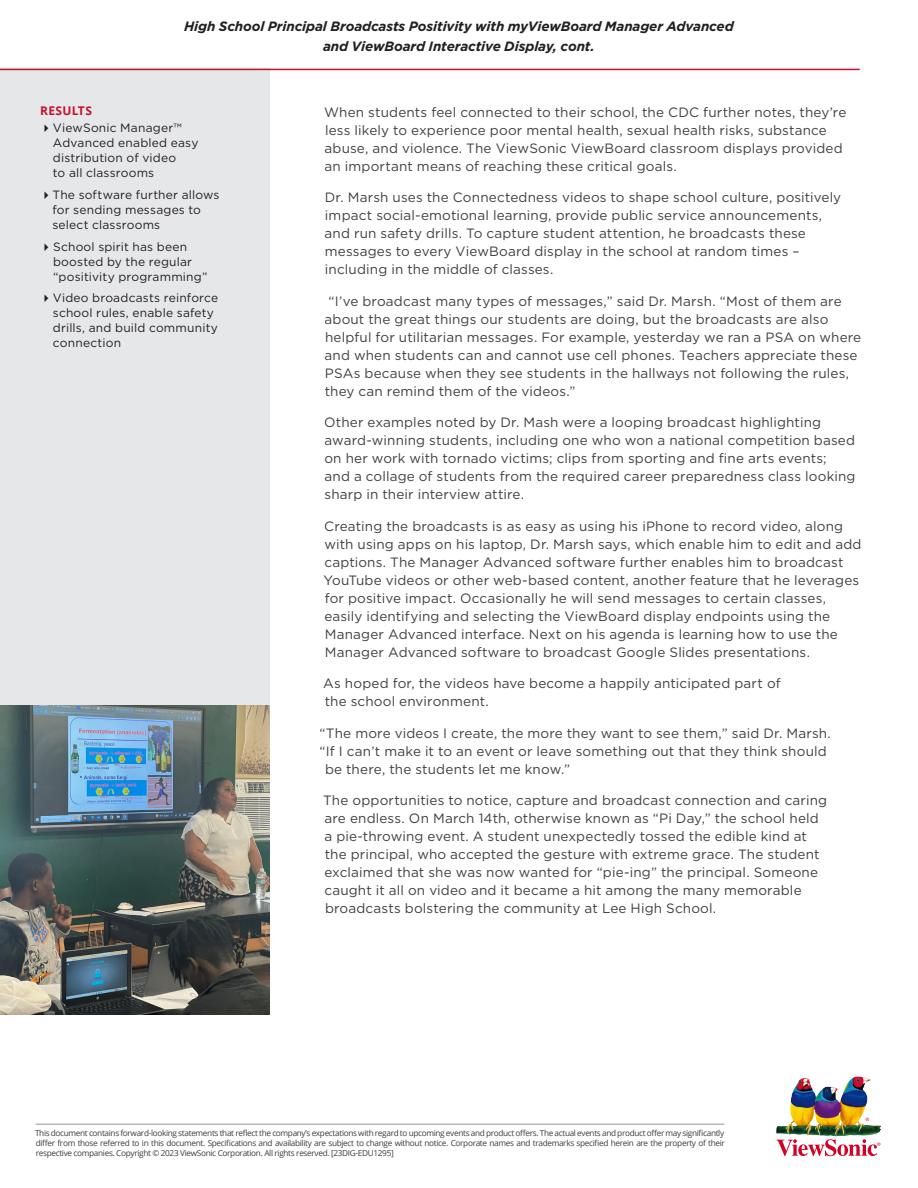
<style>
.page{position:relative;width:918px;height:1188px;background:#fff}
.page>*{position:absolute;margin:0;border:0;box-sizing:border-box;transform-origin:0 0}
.Subhead_-_21{font:13.5px/18px "Gotham";letter-spacing:.01em;color:#413f41}
.Subhead_-_21-2{font:italic 700 13.5px/19.5px "Gotham";letter-spacing:-.01em;color:#231f20;text-align:center}
.t1{font:12px/15px "Gotham";letter-spacing:.015em;color:#231f20}
.t2{font:700 12px "Open Sans";letter-spacing:.025em;color:#c8102e}
.Legal{font:8.25px/9.9px "Open Sans";letter-spacing:-.04em;color:#413f41;text-align:justify}
</style>
<div class="page">
<div style="left:0;top:68px;width:270px;height:946px;background:#e6e7e9"></div>
<hr style="left:0;top:69px;width:860px;height:1px;background:#c8102e">
<img style="left:0;top:705px;width:270px;height:309px">
<hr style="left:36px;top:1124px;width:688px;height:1px;background:#939598">
<img style="left:777px;top:1076px;width:103px;height:61px">
<svg style="left:777px;top:1139px;width:103px;height:17px"></svg>
<p class="Subhead_-_21-2" style="left:184px;top:17px;width:551px">High School Principal Broadcasts Positivity with myViewBoard Manager Advanced and ViewBoard Interactive Display, cont.</p>
<p class="t2" style="left:40px;top:102px;width:53px">RESULTS</p>
<p class="t1" style="left:53px;top:120px;width:147px;text-indent:-13px">✔ViewSonic Manager™<br>Advanced enabled easy distribution of video<br>to all classrooms</p>
<p class="t1" style="left:52px;top:187px;width:169px;text-indent:-12px">✔The software further allows for sending messages to select classrooms</p>
<p class="t1" style="left:53px;top:239px;width:156px;text-indent:-13px">✔School spirit has been boosted by the regular “positivity programming”</p>
<p class="t1" style="left:53px;top:290px;width:167px;text-indent:-13px">✔Video broadcasts reinforce school rules, enable safety drills, and build community connection</p>
<p class="Subhead_-_21" style="left:324px;top:103px;width:524px">When students feel connected to their school, the CDC further notes, they’re less likely to experience poor mental health, sexual health risks, substance abuse, and violence. The ViewSonic ViewBoard classroom displays provided an important means of reaching these critical goals.</p>
<p class="Subhead_-_21" style="left:325px;top:188px;width:518px">Dr. Marsh uses the Connectedness videos to shape school culture, positively impact social-emotional learning, provide public service announcements, and run safety drills. To capture student attention, he broadcasts these messages to every ViewBoard display in the school at random times – including in the middle of classes.</p>
<p class="Subhead_-_21" style="left:325px;top:292px;width:538px">“I’ve broadcast many types of messages,” said Dr. Marsh. “Most of them are about the great things our students are doing, but the broadcasts are also helpful for utilitarian messages. For example, yesterday we ran a PSA on where and when students can and cannot use cell phones. Teachers appreciate these PSAs because when they see students in the hallways not following the rules, they can remind them of the videos.”</p>
<p class="Subhead_-_21" style="left:324px;top:413px;width:533px">Other examples noted by Dr. Mash were a looping broadcast highlighting award-winning students, including one who won a national competition based on her work with tornado victims; clips from sporting and fine arts events;<br>and a collage of students from the required career preparedness class looking sharp in their interview attire.</p>
<p class="Subhead_-_21" style="left:323px;top:517px;width:540px">Creating the broadcasts is as easy as using his iPhone to record video, along with using apps on his laptop, Dr. Marsh says, which enable him to edit and add captions. The Manager Advanced software further enables him to broadcast YouTube videos or other web-based content, another feature that he leverages for positive impact. Occasionally he will send messages to certain classes, easily identifying and selecting the ViewBoard display endpoints using the Manager Advanced interface. Next on his agenda is learning how to use the Manager Advanced software to broadcast Google Slides presentations.</p>
<p class="Subhead_-_21" style="left:323px;top:674px;width:459px">As hoped for, the videos have become a happily anticipated part of the school environment.</p>
<p class="Subhead_-_21" style="left:319px;top:724px;width:513px">“The more videos I create, the more they want to see them,” said Dr. Marsh.</p>
<p class="Subhead_-_21" style="left:319px;top:742px;width:509px">“If I can’t make it to an event or leave something out that they think should</p>
<p class="Subhead_-_21" style="left:325px;top:760px;width:247px">be there, the students let me know.”</p>
<p class="Subhead_-_21" style="left:323px;top:791px;width:506px">The opportunities to notice, capture and broadcast connection and caring are endless. On March 14th, otherwise known as “Pi Day,” the school held a pie-throwing event. A student unexpectedly tossed the edible kind at the principal, who accepted the gesture with extreme grace. The student exclaimed that she was now wanted for “pie-ing” the principal. Someone caught it all on video and it became a hit among the many memorable broadcasts bolstering the community at Lee High School.</p>
<p class="Legal" style="left:35px;top:1128px;width:691px">This document contains forward-looking statements that reflect the company’s expectations with regard to upcoming events and product offers. The actual events and product offer may significantly differ from those referred to in this document. Specifications and availability are subject to change without notice. Corporate names and trademarks specified herein are the property of their respective companies. Copyright © 2023 ViewSonic Corporation. All rights reserved. [23DIG-EDU1295]</p>
</div>
